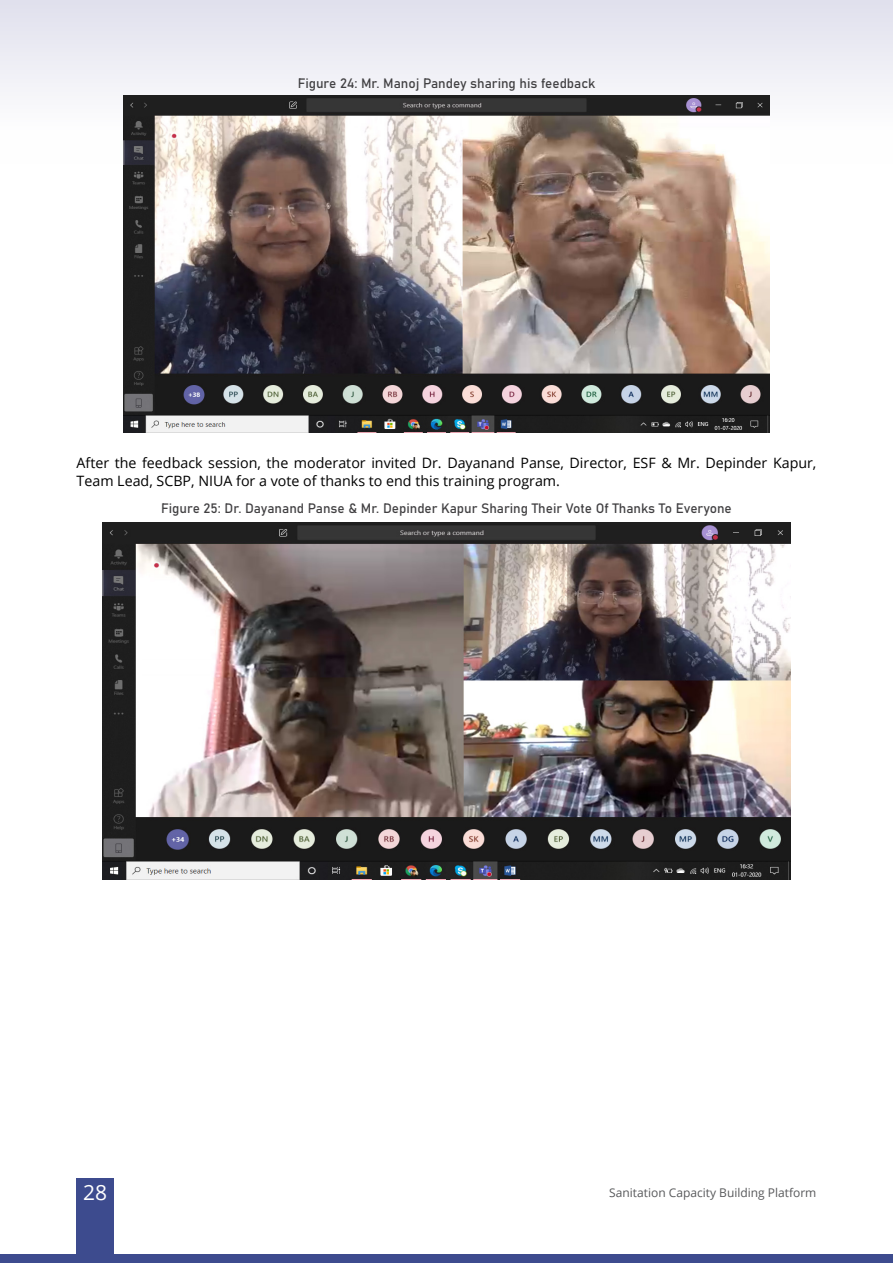
<style>
.page{position:relative;width:893px;height:1263px;background:#fff}
.page>*{position:absolute;margin:0;border:0;box-sizing:border-box;transform-origin:0 0}
.t1{font:21px "Open Sans";color:#fff}
.t2{font:14.25px/18px "Open Sans";color:#000}
.t3{font:13.5px "Bahnschrift";color:#414042}
.t4{font:12px "Open Sans";color:#58595b}
</style>
<div class="page">
<div style="left:0;top:0;width:893px;height:164px;background:linear-gradient(to bottom,#e1e1ed,#fff)"></div>
<div style="left:77px;top:1178px;width:37px;height:85px;background:#3d4b8e"></div>
<div style="left:0;top:1254px;width:893px;height:9px;background:#3d4b8e"></div>
<img style="left:123px;top:95px;width:647px;height:337px">
<img style="left:102px;top:523px;width:688px;height:356px">
<p class="t3" style="left:298px;top:75px;width:299px">Figure 24: Mr. Manoj Pandey sharing his feedback</p>
<p class="t2" style="left:77px;top:453px;width:741px">After the feedback session, the moderator invited Dr. Dayanand Panse, Director, ESF &amp; Mr. Depinder Kapur,<br>Team Lead, SCBP, NIUA for a vote of thanks to end this training program.</p>
<p class="t3" style="left:161px;top:500px;width:572px">Figure 25: Dr. Dayanand Panse &amp; Mr. Depinder Kapur Sharing Their Vote Of Thanks To Everyone</p>
<h1 class="t1" style="left:83px;top:1178px;width:26px">28</h1>
<p class="t4" style="left:609px;top:1184px;width:209px">Sanitation Capacity Building Platform</p>
</div>
